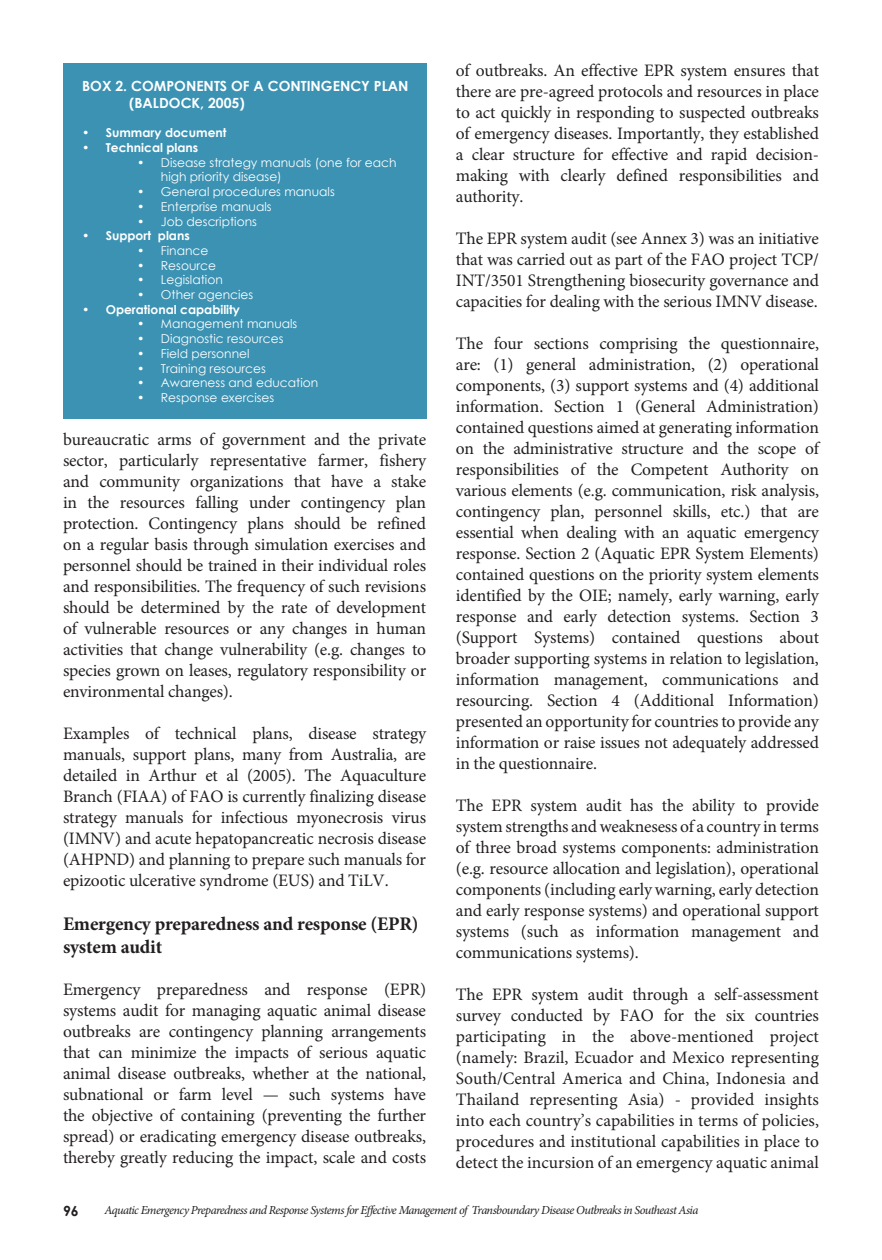
<style>
.page{position:relative;width:882px;height:1260px;background:#fff}
.page>*{position:absolute;margin:0;border:0;box-sizing:border-box;transform-origin:0 0}
.t1{font:700 19.25px/23.1px "Minion Pro";letter-spacing:-.01em;color:#231f20}
.Body_text{font:17.5px/21px "Minion Pro";letter-spacing:-.01em;color:#231f20;text-align:justify}
.t2{font:700 14px "Century Gothic";color:#fff}
.t3{font:700 14px "Century Gothic";color:#231f20}
.t4{font:12.25px/14.7px "Century Gothic";color:#fff}
.t5{font:italic 12.25px "Minion Pro";letter-spacing:-.045em;color:#231f20}
.t6{font:700 12.25px "Century Gothic";color:#fff}
.s1{font-weight:400}
</style>
<div class="page">
<div style="left:63px;top:63px;width:363px;height:355px;background:#3b92b3"></div>
<p class="t2" style="left:82px;top:75px;width:328px">BOX 2. COMPONENTS OF A CONTINGENCY PLAN</p>
<p class="t2" style="left:129px;top:92px;width:117px">(BALDOCK, 2005)</p>
<p class="t6" style="left:82px;top:124px;width:146px"><span class="s1">•</span> Summary document</p>
<p class="t6" style="left:82px;top:138px;width:118px"><span class="s1">•</span> Technical plans</p>
<p class="t4" style="left:161px;top:155px;width:237px;text-indent:-24px">• Disease strategy manuals (one for each high priority disease)</p>
<p class="t4" style="left:137px;top:184px;width:199px">• General procedures manuals</p>
<p class="t4" style="left:137px;top:199px;width:136px">• Enterprise manuals</p>
<p class="t4" style="left:137px;top:214px;width:121px">• Job descriptions</p>
<p class="t6" style="left:82px;top:227px;width:109px"><span class="s1">•</span> Support plans</p>
<p class="t4" style="left:137px;top:243px;width:73px">• Finance</p>
<p class="t4" style="left:137px;top:258px;width:80px">• Resource</p>
<p class="t4" style="left:137px;top:272px;width:87px">• Legislation</p>
<p class="t4" style="left:137px;top:287px;width:118px">• Other agencies</p>
<p class="t6" style="left:82px;top:300px;width:159px"><span class="s1">•</span> Operational capability</p>
<p class="t4" style="left:137px;top:317px;width:162px">• Management manuals</p>
<p class="t4" style="left:137px;top:331px;width:148px">• Diagnostic resources</p>
<p class="t4" style="left:137px;top:346px;width:114px">• Field personnel</p>
<p class="t4" style="left:137px;top:361px;width:130px">• Training resources</p>
<p class="t4" style="left:137px;top:375px;width:183px">• Awareness and education</p>
<p class="t4" style="left:137px;top:390px;width:139px">• Response exercises</p>
<p class="Body_text" style="left:63px;top:429px;width:365px">bureaucratic arms of government and the private sector, particularly representative farmer, fishery and community organizations that have a stake in the resources falling under contingency plan protection. Contingency plans should be refined on a regular basis through simulation exercises and personnel should be trained in their individual roles and responsibilities. The frequency of such revisions should be determined by the rate of development of vulnerable resources or any changes in human activities that change vulnerability (e.g. changes to species grown on leases, regulatory responsibility or environmental changes).</p>
<p class="Body_text" style="left:63px;top:723px;width:365px">Examples of technical plans, disease strategy manuals, support plans, many from Australia, are detailed in Arthur et al (2005). The Aquaculture Branch (FIAA) of FAO is currently finalizing disease strategy manuals for infectious myonecrosis virus (IMNV) and acute hepatopancreatic necrosis disease (AHPND) and planning to prepare such manuals for epizootic ulcerative syndrome (EUS) and TiLV.</p>
<p class="t1" style="left:63px;top:912px;width:357px">Emergency preparedness and response (EPR) system audit</p>
<p class="Body_text" style="left:63px;top:979px;width:365px">Emergency preparedness and response (EPR) systems audit for managing aquatic animal disease outbreaks are contingency planning arrangements that can minimize the impacts of serious aquatic animal disease outbreaks, whether at the national, subnational or farm level — such systems have the objective of containing (preventing the further spread) or eradicating emergency disease outbreaks, thereby greatly reducing the impact, scale and costs</p>
<p class="Body_text" style="left:456px;top:60px;width:365px">of outbreaks. An effective EPR system ensures that there are pre-agreed protocols and resources in place to act quickly in responding to suspected outbreaks of emergency diseases. Importantly, they established a clear structure for effective and rapid decision&shy;making with clearly defined responsibilities and authority.</p>
<p class="Body_text" style="left:456px;top:228px;width:365px">The EPR system audit (see Annex 3) was an initiative that was carried out as part of the FAO project TCP/ INT/3501 Strengthening biosecurity governance and capacities for dealing with the serious IMNV disease.</p>
<p class="Body_text" style="left:456px;top:333px;width:365px">The four sections comprising the questionnaire, are: (1) general administration, (2) operational components, (3) support systems and (4) additional information. Section 1 (General Administration) contained questions aimed at generating information on the administrative structure and the scope of responsibilities of the Competent Authority on various elements (e.g. communication, risk analysis, contingency plan, personnel skills, etc.) that are essential when dealing with an aquatic emergency response. Section 2 (Aquatic EPR System Elements) contained questions on the priority system elements identified by the OIE; namely, early warning, early response and early detection systems. Section 3 (Support Systems) contained questions about broader supporting systems in relation to legislation, information management, communications and resourcing. Section 4 (Additional Information) presented an opportunity for countries to provide any information or raise issues not adequately addressed in the questionnaire.</p>
<p class="Body_text" style="left:456px;top:795px;width:365px">The EPR system audit has the ability to provide system strengths and weaknesess of a country in terms of three broad systems components: administration (e.g. resource allocation and legislation), operational components (including early warning, early detection and early response systems) and operational support systems (such as information management and communications systems).</p>
<p class="Body_text" style="left:456px;top:984px;width:365px">The EPR system audit through a self-assessment survey conducted by FAO for the six countries participating in the above-mentioned project (namely: Brazil, Ecuador and Mexico representing South/Central America and China, Indonesia and Thailand representing Asia) - provided insights into each country’s capabilities in terms of policies, procedures and institutional capabilities in place to detect the incursion of an emergency aquatic animal</p>
<p class="t3" style="left:63px;top:1200px;width:17px">96</p>
<p class="t5" style="left:105px;top:1202px;width:595px">Aquatic Emergency Preparedness and Response Systems for Effective Management of Transboundary Disease Outbreaks in Southeast Asia</p>
</div>
